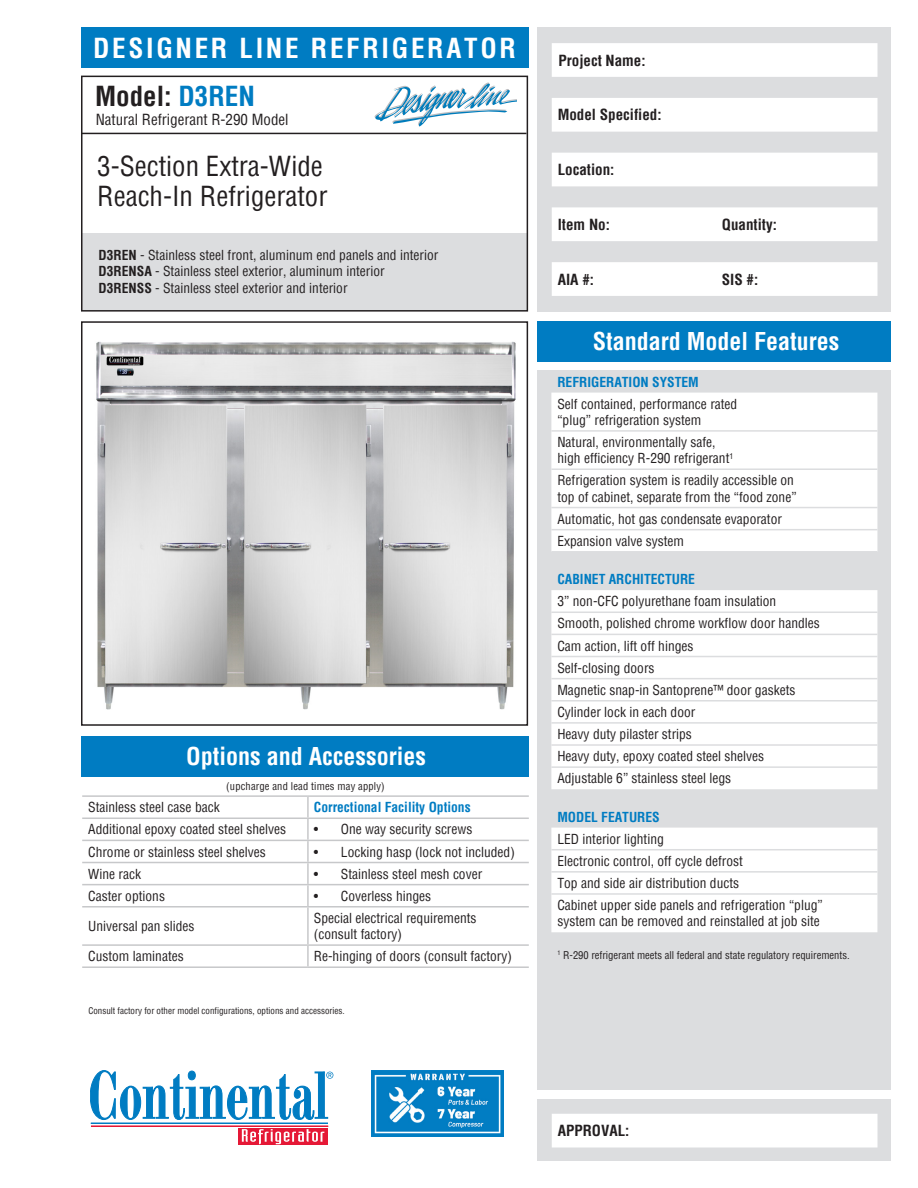
<style>
.page{position:relative;width:918px;height:1188px;background:#fff}
.page>*{position:absolute;margin:0;border:0;box-sizing:border-box;transform-origin:0 0}
.t1{font:condensed 27px "Helvetica";color:#231f20}
.t2{font:700 condensed 27px "Helvetica";letter-spacing:.1em;color:#fff}
.t3{font:700 condensed 27px "Helvetica";color:#231f20}
.t4{font:700 condensed 24px "Helvetica";color:#fff}
.t5{font:700 condensed 15px "Helvetica";color:#231f20}
.t6{font:condensed 15px "Helvetica";color:#231f20}
.t7{font:condensed 13.5px "Helvetica";color:#231f20}
.t8{font:700 condensed 13.5px "Helvetica";color:#007cc2}
.t9{font:condensed 10.5px "Helvetica";color:#231f20}
.t10{font:condensed 9px "Helvetica";color:#231f20}
.s1{color:#007cc2}
.s2{font-weight:700}
</style>
<div class="page">
<div style="left:538px;top:1099px;width:353px;height:62px;background:#dcdddf"></div>
<div style="left:81px;top:233px;width:446px;height:77px;background:#dcdddf"></div>
<div style="left:81px;top:321px;width:447px;height:405px;border:2px solid #231f20"></div>
<div style="left:538px;top:321px;width:353px;height:40px;background:#007cc2"></div>
<div style="left:538px;top:370px;width:353px;height:720px;background:#dcdddf"></div>
<div style="left:538px;top:27px;width:353px;height:285px;background:#dcdddf"></div>
<hr style="left:91px;top:1123px;width:237px;height:1px;background:#007cc2">
<hr style="left:91px;top:1126px;width:237px;height:1px;background:#e51836">
<svg style="left:238px;top:1128px;width:90px;height:17px"></svg>
<svg style="left:242px;top:1129px;width:82px;height:15px"></svg>
<svg style="left:90px;top:1070px;width:243px;height:50px"></svg>
<svg style="left:552px;top:43px;width:326px;height:253px;fill:#fff"></svg>
<div style="left:81px;top:76px;width:447px;height:236px;border:2px solid #231f20"></div>
<div style="left:81px;top:27px;width:447px;height:40px;background:#007cc2"></div>
<div style="left:552px;top:1114px;width:326px;height:34px;background:#fff"></div>
<div style="left:81px;top:736px;width:447px;height:40px;background:#007cc2"></div>
<hr style="left:81px;top:133px;width:445px;height:1px;background:#231f20">
<svg style="left:375px;top:82px;width:141px;height:44px"></svg>
<img style="left:371px;top:1070px;width:133px;height:67px">
<img style="left:96px;top:341px;width:420px;height:369px">
<div style="left:551px;top:393px;width:326px;height:539px;background:#fff"></div>
<svg style="left:551px;top:508px;width:326px;height:363px;fill:#fff"></svg>
<hr style="left:551px;top:849px;width:326px;height:1px;background:#dcdddf">
<hr style="left:551px;top:871px;width:326px;height:2px;background:#dcdddf">
<hr style="left:551px;top:893px;width:326px;height:2px;background:#dcdddf">
<hr style="left:551px;top:430px;width:326px;height:2px;background:#dcdddf">
<hr style="left:551px;top:468px;width:326px;height:2px;background:#dcdddf">
<hr style="left:551px;top:507px;width:326px;height:1px;background:#dcdddf">
<hr style="left:551px;top:612px;width:326px;height:1px;background:#dcdddf">
<hr style="left:551px;top:634px;width:326px;height:1px;background:#dcdddf">
<hr style="left:551px;top:656px;width:326px;height:1px;background:#dcdddf">
<hr style="left:551px;top:678px;width:326px;height:1px;background:#dcdddf">
<hr style="left:551px;top:700px;width:326px;height:2px;background:#dcdddf">
<hr style="left:551px;top:722px;width:326px;height:2px;background:#dcdddf">
<hr style="left:551px;top:744px;width:326px;height:2px;background:#dcdddf">
<hr style="left:551px;top:766px;width:326px;height:2px;background:#dcdddf">
<hr style="left:551px;top:529px;width:326px;height:1px;background:#dcdddf">
<hr style="left:551px;top:551px;width:326px;height:2px;background:#dcdddf">
<hr style="left:82px;top:795px;width:226px;height:2px;background:#c7c8ca">
<hr style="left:308px;top:795px;width:221px;height:2px;background:#c7c8ca">
<hr style="left:308px;top:818px;width:221px;height:1px;background:#c7c8ca">
<hr style="left:308px;top:840px;width:221px;height:1px;background:#c7c8ca">
<hr style="left:308px;top:862px;width:221px;height:1px;background:#c7c8ca">
<hr style="left:308px;top:966px;width:221px;height:2px;background:#c7c8ca">
<hr style="left:82px;top:884px;width:226px;height:1px;background:#c7c8ca">
<hr style="left:308px;top:884px;width:221px;height:1px;background:#c7c8ca">
<hr style="left:307px;top:885px;width:2px;height:21px;background:#c7c8ca">
<hr style="left:82px;top:906px;width:226px;height:2px;background:#c7c8ca">
<hr style="left:308px;top:906px;width:221px;height:2px;background:#c7c8ca">
<hr style="left:307px;top:908px;width:2px;height:36px;background:#c7c8ca">
<hr style="left:82px;top:944px;width:226px;height:2px;background:#c7c8ca">
<hr style="left:308px;top:944px;width:221px;height:2px;background:#c7c8ca">
<hr style="left:307px;top:946px;width:2px;height:20px;background:#c7c8ca">
<hr style="left:82px;top:966px;width:226px;height:2px;background:#c7c8ca">
<hr style="left:307px;top:797px;width:2px;height:21px;background:#c7c8ca">
<hr style="left:82px;top:818px;width:226px;height:1px;background:#c7c8ca">
<hr style="left:307px;top:819px;width:2px;height:21px;background:#c7c8ca">
<hr style="left:82px;top:840px;width:226px;height:1px;background:#c7c8ca">
<hr style="left:307px;top:841px;width:2px;height:21px;background:#c7c8ca">
<hr style="left:82px;top:862px;width:226px;height:1px;background:#c7c8ca">
<hr style="left:307px;top:863px;width:2px;height:21px;background:#c7c8ca">
<h1 class="t2" style="left:93px;top:30px;width:425px">DESIGNER LINE REFRIGERATOR</h1>
<p class="t3" style="left:95px;top:78px;width:161px">Model: <span class="s1">D3REN</span></p>
<p class="t6" style="left:96px;top:109px;width:194px">Natural Refrigerant R-290 Model</p>
<p class="t1" style="left:97px;top:149px;width:227px">3-Section Extra-Wide</p>
<p class="t1" style="left:97px;top:179px;width:232px">Reach-In Refrigerator</p>
<p class="t7" style="left:99px;top:246px;width:341px"><span class="s2">D3REN</span> - Stainless steel front, aluminum end panels and interior</p>
<p class="t7" style="left:99px;top:263px;width:288px"><span class="s2">D3RENSA</span> - Stainless steel exterior, aluminum interior</p>
<p class="t7" style="left:99px;top:279px;width:250px"><span class="s2">D3RENSS</span> - Stainless steel exterior and interior</p>
<h2 class="t4" style="left:186px;top:740px;width:241px">Options and Accessories</h2>
<p class="t9" style="left:226px;top:779px;width:160px">(upcharge and lead times may apply)</p>
<p class="t7" style="left:88px;top:799px;width:133px">Stainless steel case back</p>
<p class="t8" style="left:314px;top:798px;width:158px">Correctional Facility Options</p>
<p class="t7" style="left:88px;top:821px;width:199px">Additional epoxy coated steel shelves</p>
<p class="t7" style="left:314px;top:821px;width:160px">• One way security screws</p>
<p class="t7" style="left:88px;top:843px;width:179px">Chrome or stainless steel shelves</p>
<p class="t7" style="left:314px;top:843px;width:202px">• Locking hasp (lock not included)</p>
<p class="t7" style="left:88px;top:865px;width:54px">Wine rack</p>
<p class="t7" style="left:314px;top:865px;width:170px">• Stainless steel mesh cover</p>
<p class="t7" style="left:88px;top:887px;width:78px">Caster options</p>
<p class="t7" style="left:314px;top:887px;width:119px">• Coverless hinges</p>
<p class="t7" style="left:88px;top:917px;width:108px">Universal pan slides</p>
<p class="t7" style="left:314px;top:909px;width:164px">Special electrical requirements</p>
<p class="t7" style="left:314px;top:925px;width:90px">(consult factory)</p>
<p class="t7" style="left:88px;top:948px;width:97px">Custom laminates</p>
<p class="t7" style="left:314px;top:948px;width:199px">Re-hinging of doors (consult factory)</p>
<p class="t10" style="left:88px;top:1004px;width:258px">Consult factory for other model configurations, options and accessories.</p>
<p class="t5" style="left:559px;top:50px;width:89px">Project Name:</p>
<p class="t5" style="left:558px;top:105px;width:105px">Model Specified:</p>
<p class="t5" style="left:558px;top:160px;width:58px">Location:</p>
<p class="t5" style="left:558px;top:215px;width:54px">Item No:</p>
<p class="t5" style="left:722px;top:215px;width:57px">Quantity:</p>
<p class="t5" style="left:558px;top:269px;width:38px">AIA #:</p>
<p class="t5" style="left:722px;top:269px;width:38px">SIS #:</p>
<h2 class="t4" style="left:593px;top:325px;width:248px">Standard Model Features</h2>
<p class="t8" style="left:557px;top:373px;width:143px">REFRIGERATION SYSTEM</p>
<p class="t7" style="left:557px;top:395px;width:181px">Self contained, performance rated</p>
<p class="t7" style="left:557px;top:411px;width:145px">“plug” refrigeration system</p>
<p class="t7" style="left:557px;top:433px;width:160px">Natural, environmentally safe,</p>
<p class="t7" style="left:557px;top:450px;width:177px">high efficiency R-290 refrigerant<sup>1</sup></p>
<p class="t7" style="left:557px;top:472px;width:238px">Refrigeration system is readily accessible on</p>
<p class="t7" style="left:557px;top:488px;width:241px">top of cabinet, separate from the “food zone”</p>
<p class="t7" style="left:557px;top:510px;width:226px">Automatic, hot gas condensate evaporator</p>
<p class="t7" style="left:557px;top:532px;width:128px">Expansion valve system</p>
<p class="t8" style="left:557px;top:570px;width:139px">CABINET ARCHITECTURE</p>
<p class="t7" style="left:557px;top:593px;width:220px">3” non-CFC polyurethane foam insulation</p>
<p class="t7" style="left:557px;top:615px;width:264px">Smooth, polished chrome workflow door handles</p>
<p class="t7" style="left:557px;top:637px;width:138px">Cam action, lift off hinges</p>
<p class="t7" style="left:557px;top:659px;width:99px">Self-closing doors</p>
<p class="t7" style="left:557px;top:681px;width:240px">Magnetic snap-in Santoprene™ door gaskets</p>
<p class="t7" style="left:557px;top:703px;width:139px">Cylinder lock in each door</p>
<p class="t7" style="left:557px;top:725px;width:136px">Heavy duty pilaster strips</p>
<p class="t7" style="left:557px;top:747px;width:208px">Heavy duty, epoxy coated steel shelves</p>
<p class="t7" style="left:557px;top:770px;width:175px">Adjustable 6” stainless steel legs</p>
<p class="t8" style="left:557px;top:808px;width:104px">MODEL FEATURES</p>
<p class="t7" style="left:557px;top:830px;width:108px">LED interior lighting</p>
<p class="t7" style="left:557px;top:852px;width:187px">Electronic control, off cycle defrost</p>
<p class="t7" style="left:557px;top:874px;width:183px">Top and side air distribution ducts</p>
<p class="t7" style="left:557px;top:896px;width:267px">Cabinet upper side panels and refrigeration “plug”</p>
<p class="t7" style="left:557px;top:913px;width:264px">system can be removed and reinstalled at job site</p>
<p class="t9" style="left:557px;top:948px;width:294px"><sup>1</sup> R-290 refrigerant meets all federal and state regulatory requirements.</p>
<p class="t5" style="left:558px;top:1121px;width:73px">APPROVAL:</p>
</div>
